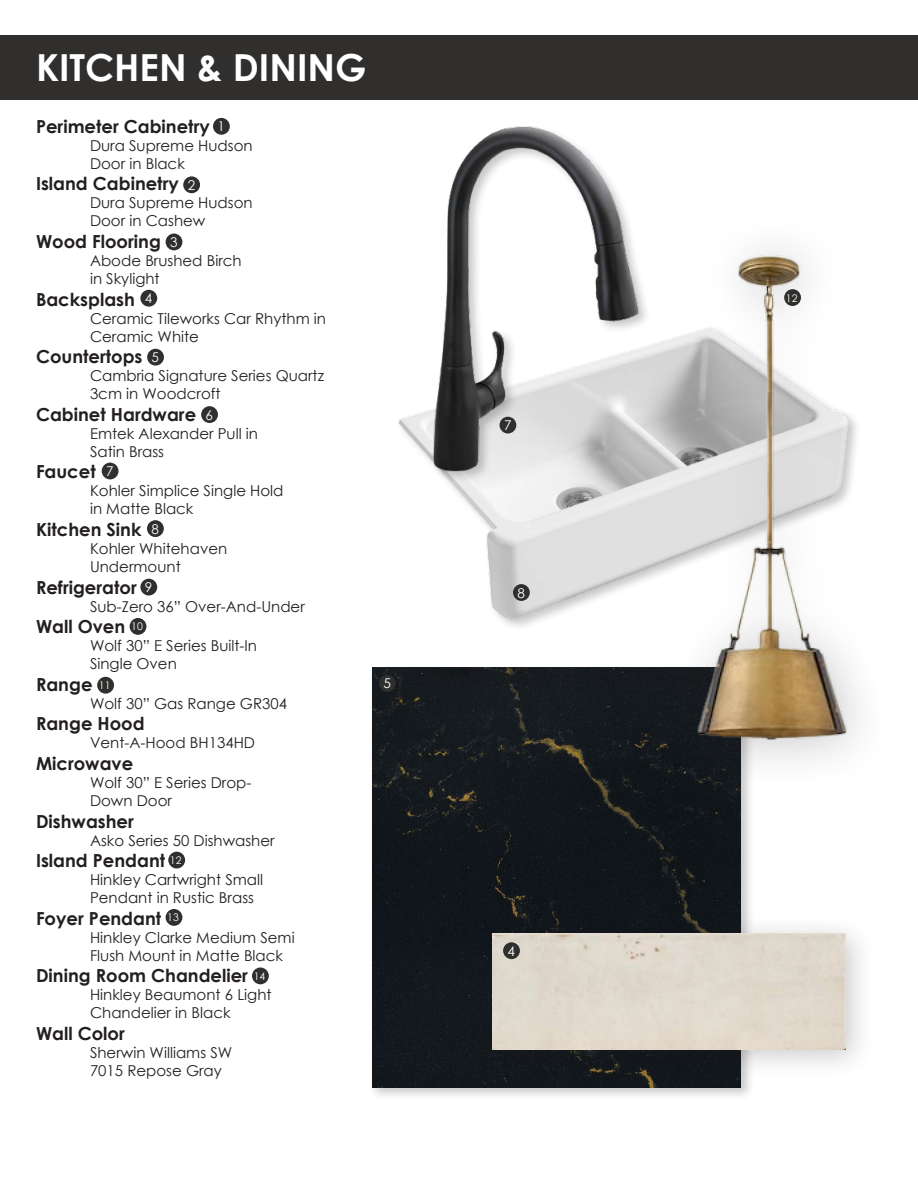
<style>
.page{position:relative;width:918px;height:1188px;background:#fff}
.page>*{position:absolute;margin:0;border:0;box-sizing:border-box;transform-origin:0 0}
.t1{font:700 37.35px "Century Gothic";color:#fff}
.t2{font:700 18px "Century Gothic";color:#231f20}
.t3{font:15px "Century Gothic";color:#231f20}
.t4{font:13.5px "Century Gothic";color:#fff}
.t5{font:10.5px "Century Gothic";color:#fff}
</style>
<div class="page">
<div style="left:369px;top:664px;width:386px;height:437px;background:#231f20;opacity:.24"></div>
<img style="left:372px;top:668px;width:369px;height:419px">
<div style="left:472px;top:913px;width:404px;height:167px;background:#231f20;opacity:.24"></div>
<div style="left:492px;top:933px;width:353px;height:116px;background:#dfd8cc"></div>
<img style="left:398px;top:342px;width:262px;height:281px">
<div style="left:431px;top:124px;width:220px;height:359px;background:#231f20;opacity:.24"></div>
<img style="left:433px;top:126px;width:206px;height:345px">
<div style="left:660px;top:216px;width:234px;height:573px;background:#231f20;opacity:.24"></div>
<img style="left:697px;top:244px;width:151px;height:529px">
<div style="left:0;top:35px;width:918px;height:65px;background:#302f2d"></div>
<div style="left:213px;top:118px;width:17px;height:17px;background:#2f2f2d;border-radius:50%"></div>
<div style="left:183px;top:176px;width:17px;height:17px;background:#2f2f2d;border-radius:50%"></div>
<div style="left:166px;top:234px;width:16px;height:16px;background:#2f2f2d;border-radius:50%"></div>
<div style="left:140px;top:290px;width:17px;height:17px;background:#2f2f2d;border-radius:50%"></div>
<div style="left:147px;top:349px;width:17px;height:17px;background:#2f2f2d;border-radius:50%"></div>
<div style="left:201px;top:406px;width:17px;height:17px;background:#2f2f2d;border-radius:50%"></div>
<div style="left:102px;top:463px;width:17px;height:16px;background:#2f2f2d;border-radius:50%"></div>
<div style="left:147px;top:520px;width:17px;height:17px;background:#2f2f2d;border-radius:50%"></div>
<div style="left:140px;top:579px;width:17px;height:17px;background:#2f2f2d;border-radius:50%"></div>
<div style="left:130px;top:618px;width:16px;height:17px;background:#2f2f2d;border-radius:50%"></div>
<div style="left:97px;top:677px;width:17px;height:17px;background:#2f2f2d;border-radius:50%"></div>
<div style="left:168px;top:852px;width:17px;height:16px;background:#2f2f2d;border-radius:50%"></div>
<div style="left:166px;top:909px;width:16px;height:17px;background:#2f2f2d;border-radius:50%"></div>
<div style="left:252px;top:968px;width:17px;height:16px;background:#2f2f2d;border-radius:50%"></div>
<div style="left:503px;top:942px;width:17px;height:17px;background:#2f2f2d;border-radius:50%"></div>
<div style="left:379px;top:675px;width:17px;height:17px;background:#2f2f2d;border-radius:50%"></div>
<div style="left:499px;top:417px;width:17px;height:17px;background:#2f2f2d;border-radius:50%"></div>
<div style="left:513px;top:584px;width:17px;height:17px;background:#2f2f2d;border-radius:50%"></div>
<div style="left:784px;top:289px;width:17px;height:17px;background:#2f2f2d;border-radius:50%"></div>
<p class="t1" style="left:36px;top:40px;width:332px">KITCHEN &amp; DINING</p>
<p class="t4" style="left:218px;top:117px;width:9px">1</p>
<p class="t2" style="left:36px;top:113px;width:175px">Perimeter Cabinetry</p>
<p class="t3" style="left:90px;top:135px;width:164px">Dura Supreme Hudson</p>
<p class="t3" style="left:90px;top:153px;width:96px">Door in Black</p>
<p class="t2" style="left:36px;top:170px;width:144px">Island Cabinetry</p>
<p class="t3" style="left:90px;top:192px;width:164px">Dura Supreme Hudson</p>
<p class="t3" style="left:90px;top:210px;width:117px">Door in Cashew</p>
<p class="t2" style="left:36px;top:228px;width:126px">Wood Flooring</p>
<p class="t3" style="left:90px;top:250px;width:153px">Abode Brushed Birch</p>
<p class="t3" style="left:90px;top:268px;width:71px">in Skylight</p>
<p class="t2" style="left:36px;top:285px;width:101px">Backsplash</p>
<p class="t3" style="left:90px;top:308px;width:238px">Ceramic Tileworks Car Rhythm in</p>
<p class="t3" style="left:90px;top:326px;width:111px">Ceramic White</p>
<p class="t2" style="left:36px;top:343px;width:108px">Countertops</p>
<p class="t3" style="left:90px;top:365px;width:236px">Cambria Signature Series Quartz</p>
<p class="t3" style="left:90px;top:383px;width:132px">3cm in Woodcroft</p>
<p class="t2" style="left:36px;top:401px;width:162px">Cabinet Hardware</p>
<p class="t3" style="left:90px;top:423px;width:170px">Emtek Alexander Pull in</p>
<p class="t3" style="left:90px;top:441px;width:76px">Satin Brass</p>
<p class="t2" style="left:36px;top:458px;width:61px">Faucet</p>
<p class="t3" style="left:90px;top:480px;width:195px">Kohler Simplice Single Hold</p>
<p class="t3" style="left:90px;top:498px;width:105px">in Matte Black</p>
<p class="t2" style="left:36px;top:516px;width:107px">Kitchen Sink</p>
<p class="t3" style="left:90px;top:538px;width:139px">Kohler Whitehaven</p>
<p class="t3" style="left:90px;top:556px;width:92px">Undermount</p>
<p class="t2" style="left:36px;top:573px;width:102px">Refrigerator</p>
<p class="t3" style="left:90px;top:596px;width:216px">Sub-Zero 36” Over-And-Under</p>
<p class="t2" style="left:36px;top:613px;width:91px">Wall Oven</p>
<p class="t3" style="left:90px;top:635px;width:169px">Wolf 30” E Series Built-In</p>
<p class="t3" style="left:90px;top:653px;width:88px">Single Oven</p>
<p class="t2" style="left:36px;top:671px;width:58px">Range</p>
<p class="t3" style="left:90px;top:693px;width:199px">Wolf 30” Gas Range GR304</p>
<p class="t2" style="left:36px;top:710px;width:110px">Range Hood</p>
<p class="t3" style="left:90px;top:732px;width:167px">Vent-A-Hood BH134HD</p>
<p class="t2" style="left:36px;top:750px;width:99px">Microwave</p>
<p class="t3" style="left:90px;top:772px;width:163px">Wolf 30” E Series Drop-</p>
<p class="t3" style="left:90px;top:790px;width:84px">Down Door</p>
<p class="t2" style="left:36px;top:807px;width:99px">Dishwasher</p>
<p class="t3" style="left:90px;top:830px;width:186px">Asko Series 50 Dishwasher</p>
<p class="t2" style="left:36px;top:847px;width:131px">Island Pendant</p>
<p class="t3" style="left:90px;top:869px;width:175px">Hinkley Cartwright Small</p>
<p class="t3" style="left:90px;top:887px;width:165px">Pendant in Rustic Brass</p>
<p class="t2" style="left:36px;top:905px;width:127px">Foyer Pendant</p>
<p class="t3" style="left:90px;top:927px;width:206px">Hinkley Clarke Medium Semi</p>
<p class="t3" style="left:90px;top:945px;width:195px">Flush Mount in Matte Black</p>
<p class="t2" style="left:36px;top:962px;width:214px">Dining Room Chandelier</p>
<p class="t3" style="left:90px;top:984px;width:183px">Hinkley Beaumont 6 Light</p>
<p class="t3" style="left:90px;top:1002px;width:142px">Chandelier in Black</p>
<p class="t2" style="left:36px;top:1020px;width:90px">Wall Color</p>
<p class="t3" style="left:90px;top:1042px;width:144px">Sherwin Williams SW</p>
<p class="t3" style="left:90px;top:1060px;width:133px">7015 Repose Gray</p>
<p class="t4" style="left:188px;top:176px;width:9px">2</p>
<p class="t4" style="left:170px;top:233px;width:9px">3</p>
<p class="t4" style="left:145px;top:289px;width:9px">4</p>
<p class="t4" style="left:152px;top:348px;width:9px">5</p>
<p class="t4" style="left:206px;top:405px;width:9px">6</p>
<p class="t4" style="left:106px;top:462px;width:9px">7</p>
<p class="t4" style="left:152px;top:519px;width:9px">8</p>
<p class="t4" style="left:145px;top:578px;width:9px">9</p>
<p class="t5" style="left:131px;top:619px;width:13px">10</p>
<p class="t5" style="left:99px;top:678px;width:13px">11</p>
<p class="t5" style="left:170px;top:853px;width:13px">12</p>
<p class="t5" style="left:167px;top:910px;width:13px">13</p>
<p class="t5" style="left:254px;top:969px;width:13px">14</p>
<p class="t4" style="left:383px;top:674px;width:9px">5</p>
<p class="t4" style="left:504px;top:416px;width:9px">7</p>
<p class="t4" style="left:518px;top:583px;width:9px">8</p>
<p class="t4" style="left:508px;top:941px;width:9px">4</p>
<p class="t5" style="left:786px;top:290px;width:13px">12</p>
</div>
